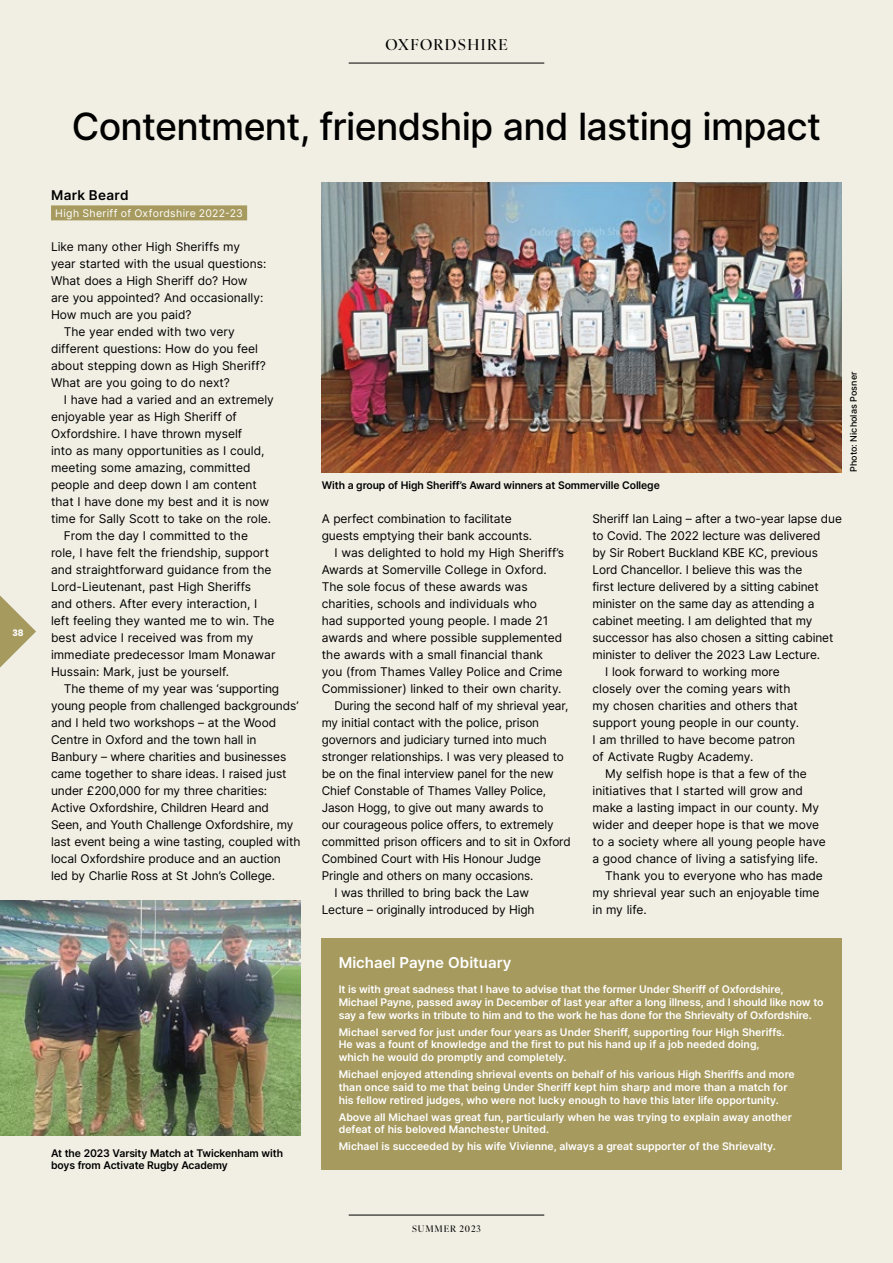
<style>
.page{position:relative;width:893px;height:1263px;background:#f1efe4}
.page>*{position:absolute;margin:0;border:0;box-sizing:border-box;transform-origin:0 0}
.t1{font:500 37.5px "Inter";letter-spacing:-.02em;color:#000}
.t2{font:600 15px "Inter";color:#fff}
.t3{font:500 15px "Ivy Ora Display";letter-spacing:.1em;color:#000}
.t4{font:600 13.5px "Inter";letter-spacing:.03em;color:#000}
.t5{font:12px "Inter";letter-spacing:-.01em;color:#000}
.t6{font:600 10.5px/12.8px "Inter";color:#fff}
.t7{font:600 10.5px/12.8px "Inter";letter-spacing:-.01em;color:#000}
.t8{font:10.5px "Inter";letter-spacing:.03em;color:#fff}
.t9{font:500 9px "Inter";color:#000}
.t10{font:500 9px "Ivy Ora Display";letter-spacing:.1em;color:#000}
.t11{font:700 9px "Poppins";color:#fff}
</style>
<div class="page">
<hr style="left:349px;top:1215px;width:195px;height:1px;background:#000">
<svg style="left:0;top:595px;width:36px;height:72px"></svg>
<hr style="left:349px;top:63px;width:195px;height:1px;background:#000">
<img style="left:0;top:900px;width:300px;height:235px">
<img style="left:322px;top:183px;width:520px;height:289px">
<div style="left:51px;top:205px;width:196px;height:15px;background:#a69a5e"></div>
<div style="left:322px;top:938px;width:520px;height:231px;background:#a69a5e"></div>
<p class="t11" style="left:12px;top:628px;width:13px">38</p>
<p class="t3" style="left:385px;top:33px;width:124px">OXFORDSHIRE</p>
<h1 class="t1" style="left:72px;top:99px;width:750px">Contentment, friendship and lasting impact</h1>
<p class="t4" style="left:51px;top:185px;width:79px">Mark Beard</p>
<p class="t8" style="left:55px;top:205px;width:189px">High Sheriff of Oxfordshire 2022-23</p>
<p class="t5" style="left:51px;top:238px;width:190px">Like many other High Sheriffs my</p>
<p class="t5" style="left:51px;top:255px;width:217px">year started with the usual questions:</p>
<p class="t5" style="left:51px;top:272px;width:198px">What does a High Sheriff do? How</p>
<p class="t5" style="left:51px;top:289px;width:214px">are you appointed? And occasionally:</p>
<p class="t5" style="left:51px;top:306px;width:142px">How much are you paid?</p>
<p class="t5" style="left:64px;top:323px;width:172px">The year ended with two very</p>
<p class="t5" style="left:51px;top:340px;width:209px">different questions: How do you feel</p>
<p class="t5" style="left:51px;top:357px;width:216px">about stepping down as High Sheriff?</p>
<p class="t5" style="left:51px;top:374px;width:180px">What are you going to do next?</p>
<p class="t5" style="left:64px;top:391px;width:212px">I have had a varied and an extremely</p>
<p class="t5" style="left:51px;top:408px;width:187px">enjoyable year as High Sheriff of</p>
<p class="t5" style="left:51px;top:425px;width:193px">Oxfordshire. I have thrown myself</p>
<p class="t5" style="left:51px;top:442px;width:215px">into as many opportunities as I could,</p>
<p class="t5" style="left:51px;top:459px;width:201px">meeting some amazing, committed</p>
<p class="t5" style="left:51px;top:476px;width:207px">people and deep down I am content</p>
<p class="t5" style="left:51px;top:493px;width:220px">that I have done my best and it is now</p>
<p class="t5" style="left:51px;top:510px;width:222px">time for Sally Scott to take on the role.</p>
<p class="t5" style="left:64px;top:527px;width:186px">From the day I committed to the</p>
<p class="t5" style="left:51px;top:544px;width:220px">role, I have felt the friendship, support</p>
<p class="t5" style="left:51px;top:561px;width:222px">and straightforward guidance from the</p>
<p class="t5" style="left:51px;top:578px;width:202px">Lord-Lieutenant, past High Sheriffs</p>
<p class="t5" style="left:51px;top:595px;width:208px">and others. After every interaction, I</p>
<p class="t5" style="left:51px;top:612px;width:225px">left feeling they wanted me to win. The</p>
<p class="t5" style="left:51px;top:629px;width:204px">best advice I received was from my</p>
<p class="t5" style="left:51px;top:646px;width:226px">immediate predecessor Imam Monawar</p>
<p class="t5" style="left:51px;top:663px;width:179px">Hussain: Mark, just be yourself.</p>
<p class="t5" style="left:64px;top:680px;width:217px">The theme of my year was ‘supporting</p>
<p class="t5" style="left:51px;top:697px;width:249px">young people from challenged backgrounds’</p>
<p class="t5" style="left:51px;top:714px;width:227px">and I held two workshops – at the Wood</p>
<p class="t5" style="left:51px;top:731px;width:207px">Centre in Oxford and the town hall in</p>
<p class="t5" style="left:51px;top:748px;width:237px">Banbury – where charities and businesses</p>
<p class="t5" style="left:51px;top:765px;width:237px">came together to share ideas. I raised just</p>
<p class="t5" style="left:51px;top:782px;width:218px">under £200,000 for my three charities:</p>
<p class="t5" style="left:51px;top:799px;width:220px">Active Oxfordshire, Children Heard and</p>
<p class="t5" style="left:51px;top:816px;width:244px">Seen, and Youth Challenge Oxfordshire, my</p>
<p class="t5" style="left:51px;top:833px;width:251px">last event being a wine tasting, coupled with</p>
<p class="t5" style="left:51px;top:850px;width:231px">local Oxfordshire produce and an auction</p>
<p class="t5" style="left:51px;top:867px;width:226px">led by Charlie Ross at St John’s College.</p>
<p class="t7" style="left:51px;top:1146px;width:234px">At the 2023 Varsity Match at Twickenham with boys from Activate Rugby Academy</p>
<p class="t7" style="left:322px;top:479px;width:340px">With a group of High Sheriff’s Award winners at Sommerville College</p>
<p class="t9" style="left:847px;top:472px;width:102px;rotate:-90deg">Photo: Nicholas Posner</p>
<p class="t5" style="left:322px;top:510px;width:191px">A perfect combination to facilitate</p>
<p class="t5" style="left:322px;top:527px;width:212px">guests emptying their bank accounts.</p>
<p class="t5" style="left:334px;top:544px;width:231px">I was delighted to hold my High Sheriff’s</p>
<p class="t5" style="left:322px;top:561px;width:227px">Awards at Somerville College in Oxford.</p>
<p class="t5" style="left:322px;top:578px;width:207px">The sole focus of these awards was</p>
<p class="t5" style="left:322px;top:595px;width:217px">charities, schools and individuals who</p>
<p class="t5" style="left:322px;top:612px;width:228px">had supported young people. I made 21</p>
<p class="t5" style="left:322px;top:629px;width:242px">awards and where possible supplemented</p>
<p class="t5" style="left:322px;top:646px;width:223px">the awards with a small financial thank</p>
<p class="t5" style="left:322px;top:663px;width:242px">you (from Thames Valley Police and Crime</p>
<p class="t5" style="left:322px;top:680px;width:241px">Commissioner) linked to their own charity.</p>
<p class="t5" style="left:334px;top:697px;width:235px">During the second half of my shrieval year,</p>
<p class="t5" style="left:322px;top:714px;width:219px">my initial contact with the police, prison</p>
<p class="t5" style="left:322px;top:731px;width:227px">governors and judiciary turned into much</p>
<p class="t5" style="left:322px;top:748px;width:244px">stronger relationships. I was very pleased to</p>
<p class="t5" style="left:322px;top:765px;width:233px">be on the final interview panel for the new</p>
<p class="t5" style="left:322px;top:782px;width:226px">Chief Constable of Thames Valley Police,</p>
<p class="t5" style="left:322px;top:799px;width:223px">Jason Hogg, to give out many awards to</p>
<p class="t5" style="left:322px;top:816px;width:234px">our courageous police offers, to extremely</p>
<p class="t5" style="left:322px;top:833px;width:250px">committed prison officers and to sit in Oxford</p>
<p class="t5" style="left:322px;top:850px;width:221px">Combined Court with His Honour Judge</p>
<p class="t5" style="left:322px;top:867px;width:213px">Pringle and others on many occasions.</p>
<p class="t5" style="left:334px;top:884px;width:196px">I was thrilled to bring back the Law</p>
<p class="t5" style="left:322px;top:901px;width:214px">Lecture – originally introduced by High</p>
<p class="t5" style="left:592px;top:510px;width:251px">Sheriff Ian Laing – after a two-year lapse due</p>
<p class="t5" style="left:592px;top:527px;width:229px">to Covid. The 2022 lecture was delivered</p>
<p class="t5" style="left:592px;top:544px;width:227px">by Sir Robert Buckland KBE KC, previous</p>
<p class="t5" style="left:592px;top:561px;width:211px">Lord Chancellor. I believe this was the</p>
<p class="t5" style="left:592px;top:578px;width:228px">first lecture delivered by a sitting cabinet</p>
<p class="t5" style="left:592px;top:595px;width:224px">minister on the same day as attending a</p>
<p class="t5" style="left:592px;top:612px;width:222px">cabinet meeting. I am delighted that my</p>
<p class="t5" style="left:592px;top:629px;width:242px">successor has also chosen a sitting cabinet</p>
<p class="t5" style="left:592px;top:646px;width:229px">minister to deliver the 2023 Law Lecture.</p>
<p class="t5" style="left:605px;top:663px;width:176px">I look forward to working more</p>
<p class="t5" style="left:592px;top:680px;width:200px">closely over the coming years with</p>
<p class="t5" style="left:592px;top:697px;width:207px">my chosen charities and others that</p>
<p class="t5" style="left:592px;top:714px;width:208px">support young people in our county.</p>
<p class="t5" style="left:592px;top:731px;width:204px">I am thrilled to have become patron</p>
<p class="t5" style="left:592px;top:748px;width:162px">of Activate Rugby Academy.</p>
<p class="t5" style="left:605px;top:765px;width:203px">My selfish hope is that a few of the</p>
<p class="t5" style="left:592px;top:782px;width:212px">initiatives that I started will grow and</p>
<p class="t5" style="left:592px;top:799px;width:228px">make a lasting impact in our county. My</p>
<p class="t5" style="left:592px;top:816px;width:228px">wider and deeper hope is that we move</p>
<p class="t5" style="left:592px;top:833px;width:235px">to a society where all young people have</p>
<p class="t5" style="left:592px;top:850px;width:227px">a good chance of living a satisfying life.</p>
<p class="t5" style="left:605px;top:867px;width:219px">Thank you to everyone who has made</p>
<p class="t5" style="left:592px;top:884px;width:229px">my shrieval year such an enjoyable time</p>
<p class="t5" style="left:592px;top:901px;width:56px">in my life.</p>
<p class="t2" style="left:339px;top:951px;width:174px">Michael Payne Obituary</p>
<p class="t6" style="left:339px;top:982px;width:486px">It is with great sadness that I have to advise that the former Under Sheriff of Oxfordshire,<br>Michael Payne, passed away in December of last year after a long illness, and I should like now to say a few works in tribute to him and to the work he has done for the Shrievalty of Oxfordshire.</p>
<p class="t6" style="left:339px;top:1025px;width:448px">Michael served for just under four years as Under Sheriff, supporting four High Sheriffs.<br>He was a fount of knowledge and the first to put his hand up if a job needed doing, which he would do promptly and completely.</p>
<p class="t6" style="left:339px;top:1067px;width:458px">Michael enjoyed attending shrieval events on behalf of his various High Sheriffs and more than once said to me that being Under Sheriff kept him sharp and more than a match for his fellow retired judges, who were not lucky enough to have this later life opportunity.</p>
<p class="t6" style="left:339px;top:1110px;width:455px">Above all Michael was great fun, particularly when he was trying to explain away another defeat of his beloved Manchester United.</p>
<p class="t6" style="left:339px;top:1140px;width:438px">Michael is succeeded by his wife Vivienne, always a great supporter of the Shrievalty.</p>
<p class="t10" style="left:412px;top:1222px;width:70px">SUMMER 2023</p>
</div>
